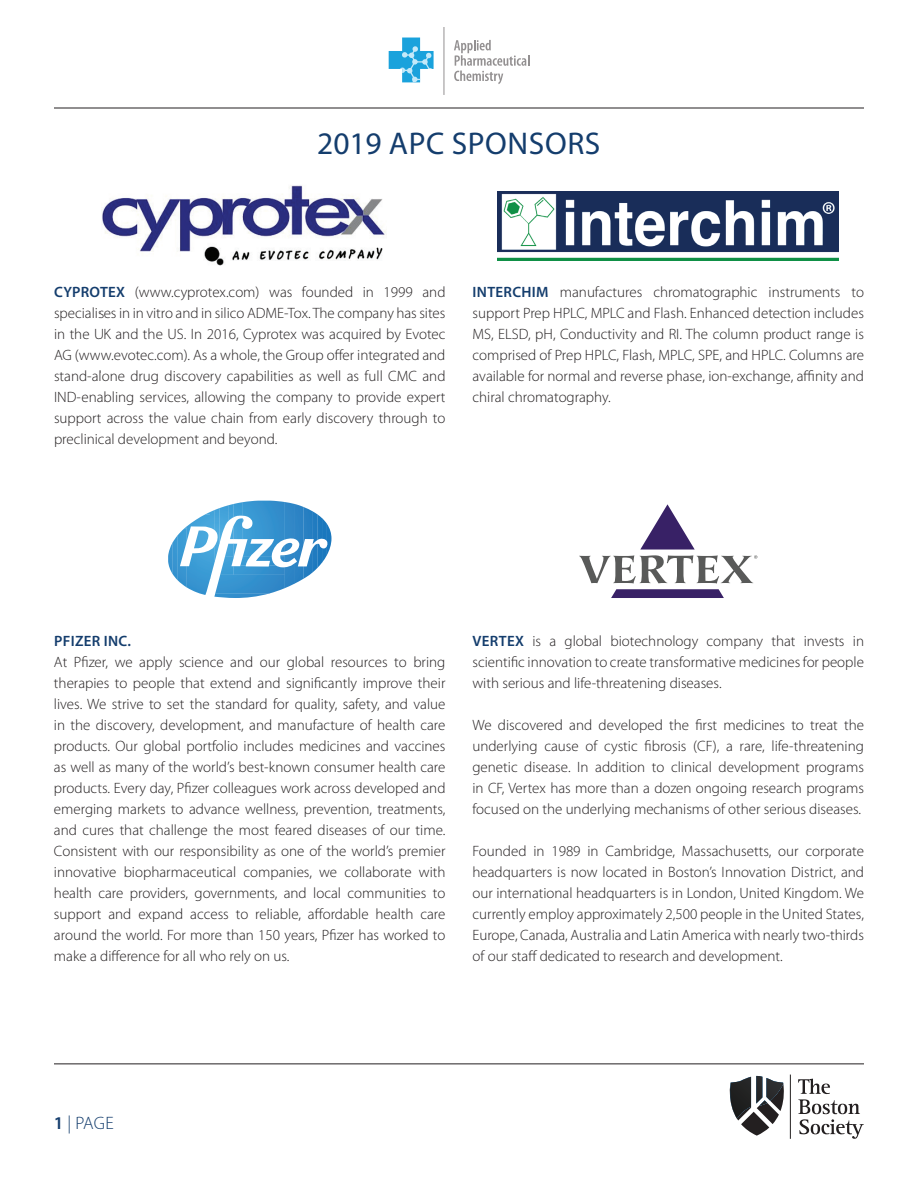
<style>
.page{position:relative;width:918px;height:1188px;background:#fff}
.page>*{position:absolute;margin:0;border:0;box-sizing:border-box;transform-origin:0 0}
.t1{font:31.5px "Myriad Pro";letter-spacing:.02em;color:#143d6d}
.t2{font:300 18px "Myriad Pro";color:#143d6d}
.t3{font:300 15px/21px "Myriad Pro";color:#231f20;text-align:justify}
.t4{font:600 15px "Myriad Pro";letter-spacing:.02em;color:#143d6d}
.s1{font-weight:600;color:#143d6d}
.s2{font-weight:600}
</style>
<div class="page">
<hr style="left:54px;top:108px;width:810px;height:1px;background:#231f20">
<hr style="left:54px;top:1064px;width:810px;height:1px;background:#231f20">
<svg style="left:798px;top:1079px;width:66px;height:60px"></svg>
<hr style="left:790px;top:1075px;width:1px;height:64px;background:#231f20">
<svg style="left:729px;top:1076px;width:55px;height:60px"></svg>
<svg style="left:454px;top:40px;width:75px;height:44px"></svg>
<svg style="left:389px;top:38px;width:45px;height:44px"></svg>
<hr style="left:444px;top:27px;width:1px;height:68px;background:#939091">
<img style="left:498px;top:192px;width:341px;height:69px">
<svg style="left:579px;top:504px;width:178px;height:94px"></svg>
<svg style="left:168px;top:500px;width:164px;height:98px"></svg>
<img style="left:102px;top:185px;width:285px;height:81px">
<h1 class="t1" style="left:317px;top:124px;width:285px">2019 APC SPONSORS</h1>
<p class="t3" style="left:54px;top:281px;width:393px"><span class="s1">CYPROTEX</span> (www.cyprotex.com) was founded in 1999 and specialises in in vitro and in silico ADME-Tox. The company has sites in the UK and the US. In 2016, Cyprotex was acquired by Evotec AG (www.evotec.com). As a whole, the Group offer integrated and stand-alone drug discovery capabilities as well as full CMC and IND-enabling services, allowing the company to provide expert support across the value chain from early discovery through to preclinical development and beyond.</p>
<p class="t3" style="left:472px;top:281px;width:393px"><span class="s1">INTERCHIM</span> manufactures chromatographic instruments to support Prep HPLC, MPLC and Flash. Enhanced detection includes MS, ELSD, pH, Conductivity and RI. The column product range is comprised of Prep HPLC, Flash, MPLC, SPE, and HPLC. Columns are available for normal and reverse phase, ion-exchange, affinity and chiral chromatography.</p>
<p class="t4" style="left:54px;top:631px;width:78px">PFIZER INC.</p>
<p class="t3" style="left:54px;top:651px;width:393px">At Pfizer, we apply science and our global resources to bring therapies to people that extend and significantly improve their lives. We strive to set the standard for quality, safety, and value in the discovery, development, and manufacture of health care products. Our global portfolio includes medicines and vaccines as well as many of the world’s best-known consumer health care products. Every day, Pfizer colleagues work across developed and emerging markets to advance wellness, prevention, treatments, and cures that challenge the most feared diseases of our time.<br>Consistent with our responsibility as one of the world’s premier innovative biopharmaceutical companies, we collaborate with health care providers, governments, and local communities to support and expand access to reliable, affordable health care around the world. For more than 150 years, Pfizer has worked to make a difference for all who rely on us.</p>
<p class="t3" style="left:472px;top:630px;width:393px"><span class="s1">VERTEX</span> is a global biotechnology company that invests in scientific innovation to create transformative medicines for people with serious and life-threatening diseases.</p>
<p class="t3" style="left:472px;top:714px;width:393px">We discovered and developed the first medicines to treat the underlying cause of cystic fibrosis (CF), a rare, life-threatening genetic disease. In addition to clinical development programs in CF, Vertex has more than a dozen ongoing research programs focused on the underlying mechanisms of other serious diseases.</p>
<p class="t3" style="left:472px;top:840px;width:393px">Founded in 1989 in Cambridge, Massachusetts, our corporate headquarters is now located in Boston’s Innovation District, and our international headquarters is in London, United Kingdom. We currently employ approximately 2,500 people in the United States, Europe, Canada, Australia and Latin America with nearly two-thirds of our staff dedicated to research and development.</p>
<p class="t2" style="left:54px;top:1112px;width:61px"><span class="s2">1</span> | PAGE</p>
</div>
